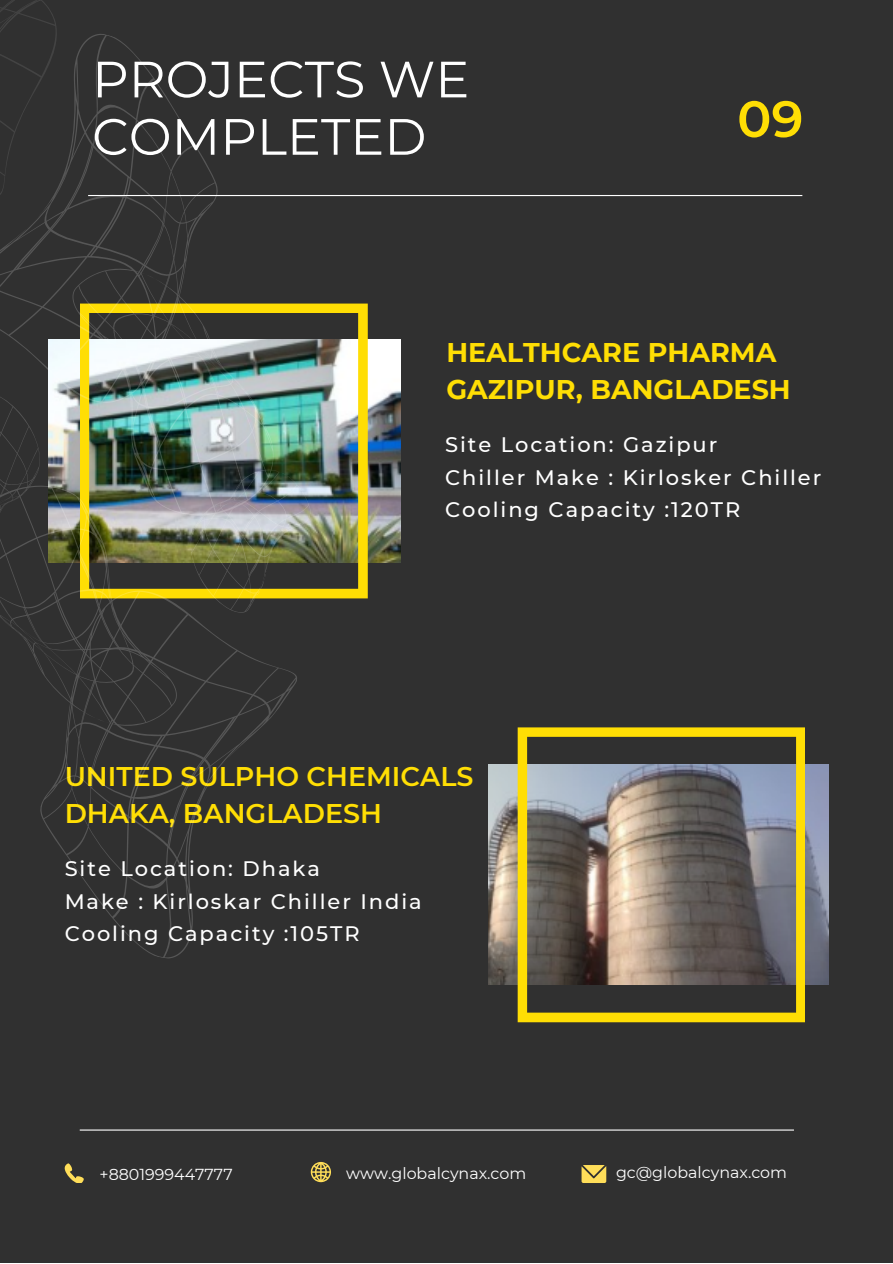
<style>
.page{position:relative;width:893px;height:1264px;background:#fff}
.page>*{position:absolute;margin:0;border:0;box-sizing:border-box;transform-origin:0 0}
.t1{font:51px/57.3px "Montserrat";color:#fff}
.t2{font:600 51px "Montserrat";color:#ffde04}
.t3{font:600 27px/37px "Montserrat";color:#ffde04}
.t4{font:700 27px/37px "Montserrat";color:#ffde04}
.t5{font:500 21px/32.5px "Montserrat";letter-spacing:.09em;color:#fff}
.t6{font:15.9px "Montserrat";color:#fff}
</style>
<div class="page">
<div style="left:0;top:0;width:892px;height:1262px;background:#303030"></div>
<hr style="left:88px;top:195px;width:714px;height:1px;background:#fff">
<img style="left:367px;top:339px;width:34px;height:223px">
<img style="left:314px;top:303px;width:53px;height:295px">
<svg style="left:0;top:0;width:52px;height:14px"></svg>
<hr style="left:80px;top:1129px;width:713px;height:1px;background:#fff">
<svg style="left:311px;top:1162px;width:20px;height:20px"></svg>
<svg style="left:65px;top:1163px;width:19px;height:19px"></svg>
<svg style="left:581px;top:1165px;width:25px;height:17px"></svg>
<img style="left:488px;top:764px;width:340px;height:220px">
<svg style="left:517px;top:727px;width:288px;height:295px"></svg>
<svg style="left:0;top:422px;width:26px;height:51px"></svg>
<svg style="left:0;top:473px;width:175px;height:159px"></svg>
<svg style="left:17px;top:576px;width:280px;height:383px"></svg>
<svg style="left:175px;top:448px;width:145px;height:176px"></svg>
<img style="left:26px;top:303px;width:288px;height:230px">
<svg style="left:0;top:14px;width:250px;height:408px"></svg>
<h1 class="t1" style="left:92px;top:50px;width:379px">PROJECTS WE<br>COMPLETED</h1>
<h1 class="t2" style="left:737px;top:88px;width:68px">09</h1>
<p class="t4" style="left:446px;top:334px;width:346px">HEALTHCARE PHARMA<br>GAZIPUR, BANGLADESH</p>
<p class="t5" style="left:445px;top:428px;width:377px">Site Location: Gazipur<br>Chiller Make : Kirlosker Chiller<br>Cooling Capacity :120TR</p>
<p class="t3" style="left:65px;top:758px;width:410px">UNITED SULPHO CHEMICALS<br>DHAKA, BANGLADESH</p>
<p class="t5" style="left:65px;top:852px;width:358px">Site Location: Dhaka<br>Make : Kirloskar Chiller India<br>Cooling Capacity :105TR</p>
<p class="t6" style="left:100px;top:1164px;width:135px">+8801999447777</p>
<p class="t6" style="left:346px;top:1163px;width:182px">www.globalcynax.com</p>
<p class="t6" style="left:616px;top:1162px;width:173px">gc@globalcynax.com</p>
</div>
